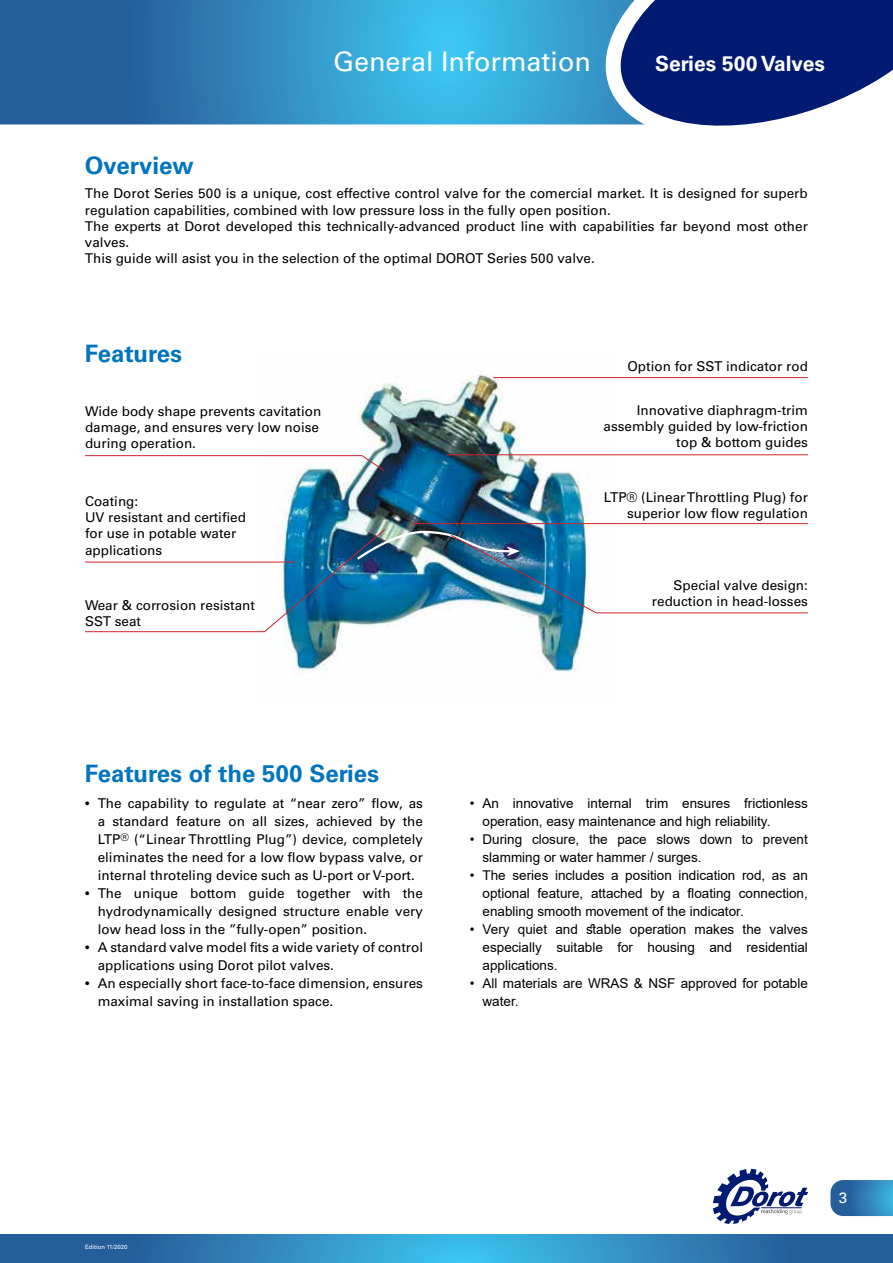
<style>
.page{position:relative;width:893px;height:1263px;background:#fff}
.page>*{position:absolute;margin:0;border:0;box-sizing:border-box;transform-origin:0 0}
.t1{font:27px "Univers LT Std";color:#fff}
.t2{font:700 24px "Univers LT Std";color:#0075be}
.t3{font:700 21px "Univers LT Std";color:#fff}
.t4{font:15px "Univers LT Std";color:#fff}
.t5{font:13.5px/16.2px "Univers LT Std";color:#000}
.t6{font:13.5px/18px "Arial";color:#000}
.t7{font:6px "Univers LT Std";color:#fff}
.s1{font-family:"Myriad Pro";font-size:18px}
</style>
<div class="page">
<svg style="left:0;top:0;width:569px;height:124px;background:#308cc1"></svg>
<svg style="left:569px;top:0;width:324px;height:126px;background:#2b4d91"></svg>
<svg style="left:0;top:1234px;width:893px;height:29px;background:#2e83b9"></svg>
<svg style="left:830px;top:1180px;width:63px;height:36px;background:#3581b6"></svg>
<svg style="left:713px;top:1169px;width:95px;height:55px"></svg>
<img style="left:260px;top:374px;width:351px;height:303px">
<svg style="left:85px;top:455px;width:300px;height:16px"></svg>
<hr style="left:493px;top:377px;width:315px;height:1px;background:#d2232a">
<hr style="left:446px;top:454px;width:362px;height:1px;background:#d2232a">
<hr style="left:412px;top:523px;width:396px;height:1px;background:#d2232a">
<img style="left:85px;top:528px;width:723px;height:104px">
<h1 class="t1" style="left:333px;top:46px;width:260px">General Information</h1>
<h3 class="t3" style="left:655px;top:51px;width:171px">Series 500 Valves</h3>
<h2 class="t2" style="left:85px;top:151px;width:110px">Overview</h2>
<p class="t5" style="left:85px;top:186px;width:724px">The Dorot Series 500 is a unique, cost effective control valve for the comercial market. It is designed for superb regulation capabilities, combined with low pressure loss in the fully open position.<br>The experts at Dorot developed this technically-advanced product line with capabilities far beyond most other valves.<br>This guide will asist you in the selection of the optimal DOROT Series 500 valve.</p>
<h2 class="t2" style="left:85px;top:339px;width:99px">Features</h2>
<p class="t5" style="left:85px;top:403px;width:238px">Wide body shape prevents cavitation damage, and ensures very low noise during operation.</p>
<p class="t5" style="left:85px;top:493px;width:162px">Coating:<br>UV resistant and certified for use in potable water applications</p>
<p class="t5" style="left:85px;top:597px;width:171px">Wear &amp; corrosion resistant<br>SST seat</p>
<p class="t5" style="left:627px;top:358px;width:182px">Option for SST indicator rod</p>
<p class="t5" style="left:603px;top:402px;width:206px;text-align:right">Innovative diaphragm-trim assembly guided by low-friction top &amp; bottom guides</p>
<p class="t5" style="left:604px;top:489px;width:206px;text-align:right">LTP® (Linear Throttling Plug) for superior low flow regulation</p>
<p class="t5" style="left:652px;top:577px;width:158px;text-align:right">Special valve design: reduction in head-losses</p>
<h2 class="t2" style="left:85px;top:759px;width:296px">Features of the 500 Series</h2>
<p class="t5" style="left:98px;top:794px;width:327px;line-height:18px;text-align:justify;text-indent:-13px"><span class="s1">•</span> The capability to regulate at “near zero” flow, as a standard feature on all sizes, achieved by the LTP<sup>®</sup> (“Linear Throttling Plug”) device, completely eliminates the need for a low flow bypass valve, or internal throteling device such as U-port or V-port.</p>
<p class="t5" style="left:98px;top:884px;width:327px;line-height:18px;text-align:justify;text-indent:-13px"><span class="s1">•</span> The unique bottom guide together with the hydrodynamically designed structure enable very low head loss in the ”fully-open” position.</p>
<p class="t5" style="left:98px;top:938px;width:327px;line-height:18px;text-indent:-13px"><span class="s1">•</span> A standard valve model fits a wide variety of control applications using Dorot pilot valves.</p>
<p class="t5" style="left:98px;top:974px;width:327px;line-height:18px;text-indent:-13px"><span class="s1">•</span> An especially short face-to-face dimension, ensures maximal saving in installation space.</p>
<p class="t6" style="left:483px;top:794px;width:327px;text-indent:-13px">• An innovative internal trim ensures frictionless operation, easy maintenance and high reliability.</p>
<p class="t6" style="left:483px;top:830px;width:327px;text-indent:-13px">• During closure, the pace slows down to prevent slamming or water hammer / surges.</p>
<p class="t6" style="left:483px;top:866px;width:327px;text-align:justify;text-indent:-13px">• The series includes a position indication rod, as an optional feature, attached by a floating connection, enabling smooth movement of the indicator.</p>
<p class="t6" style="left:483px;top:920px;width:327px;text-align:justify;text-indent:-13px">• Very quiet and stable operation makes the valves especially suitable for housing and residential applications.</p>
<p class="t6" style="left:483px;top:974px;width:327px;text-indent:-13px">• All materials are WRAS &amp; NSF approved for potable water.</p>
<p class="t7" style="left:85px;top:1243px;width:44px">Edition 11/2020</p>
<p class="t4" style="left:839px;top:1189px;width:10px">3</p>
</div>
